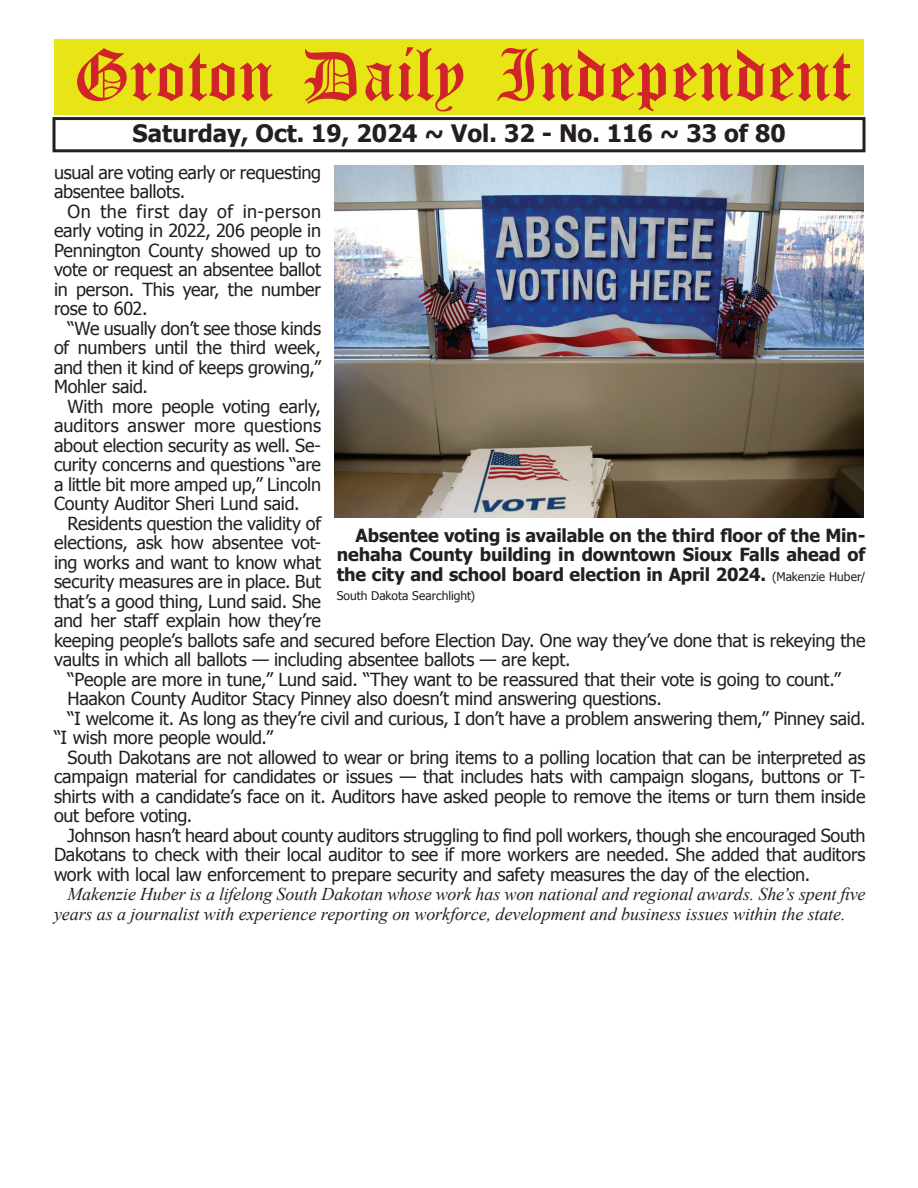
<style>
.page{position:relative;width:918px;height:1188px;background:#fff}
.page>*{position:absolute;margin:0;border:0;box-sizing:border-box;transform-origin:0 0}
.t1{font:54px "Old English Five";color:#d1232a}
.t2{font:700 24px "Tahoma";color:#231f20}
.t3{font:18px/19.5px "Tahoma";letter-spacing:-.015em;color:#231f20;text-align:justify}
.t4{font:italic 18px/19.5px "Times New Roman";letter-spacing:-.005em;color:#231f20}
.t5{font:700 18px/19.5px "Tahoma";letter-spacing:-.01em;color:#231f20;text-align:justify}
.t6{font:12px "Tahoma";color:#231f20}
.s1{font-weight:400;font-size:12px}
</style>
<div class="page">
<div style="left:52px;top:117px;width:814px;height:35px;border:3px solid #231f20"></div>
<div style="left:54px;top:40px;width:810px;height:75px;background:#e7e515"></div>
<img style="left:335px;top:165px;width:528px;height:353px">
<h1 class="t1" style="left:73px;top:50px;width:779px">Groton Daily Independent</h1>
<h2 class="t2" style="left:132px;top:116px;width:655px">Saturday, Oct. 19, 2024 ~ Vol. 32 - No. 116 ~ 33 of 80</h2>
<p class="t3" style="left:54px;top:162px;width:269px">usual are voting early or requesting absentee ballots.</p>
<p class="t3" style="left:54px;top:201px;width:269px;text-indent:14px">On the first day of in-person early voting in 2022, 206 people in Pennington County showed up to vote or request an absentee ballot in person. This year, the number rose to 602.</p>
<p class="t3" style="left:54px;top:318px;width:269px;text-indent:14px">“We usually don’t see those kinds of numbers until the third week, and then it kind of keeps growing,” Mohler said.</p>
<p class="t3" style="left:54px;top:396px;width:269px;text-indent:14px">With more people voting early, auditors answer more questions about election security as well. Se&shy;curity concerns and questions “are a little bit more amped up,” Lincoln County Auditor Sheri Lund said.</p>
<p class="t3" style="left:54px;top:513px;width:813px;text-align:left;text-indent:14px">Residents question the validity of<br>elections, ask how absentee vot-<br>ing works and want to know what<br>security measures are in place. But<br>that’s a good thing, Lund said. She<br>and her staff explain how they’re<br>keeping people’s ballots safe and secured before Election Day. One way they’ve done that is rekeying the vaults in which all ballots — including absentee ballots — are kept.</p>
<p class="t3" style="left:68px;top:669px;width:775px">“People are more in tune,” Lund said. “They want to be reassured that their vote is going to count.”</p>
<p class="t3" style="left:68px;top:688px;width:596px">Haakon County Auditor Stacy Pinney also doesn’t mind answering questions.</p>
<p class="t3" style="left:68px;top:708px;width:800px">“I welcome it. As long as they’re civil and curious, I don’t have a problem answering them,” Pinney said.</p>
<p class="t3" style="left:54px;top:727px;width:220px">“I wish more people would.”</p>
<p class="t3" style="left:68px;top:747px;width:800px">South Dakotans are not allowed to wear or bring items to a polling location that can be interpreted as</p>
<p class="t3" style="left:54px;top:766px;width:813px">campaign material for candidates or issues — that includes hats with campaign slogans, buttons or T-</p>
<p class="t3" style="left:54px;top:786px;width:813px">shirts with a candidate’s face on it. Auditors have asked people to remove the items or turn them inside</p>
<p class="t3" style="left:54px;top:805px;width:140px">out before voting.</p>
<p class="t3" style="left:68px;top:825px;width:799px">Johnson hasn’t heard about county auditors struggling to find poll workers, though she encouraged South</p>
<p class="t3" style="left:54px;top:844px;width:813px">Dakotans to check with their local auditor to see if more workers are needed. She added that auditors</p>
<p class="t3" style="left:54px;top:864px;width:758px">work with local law enforcement to prepare security and safety measures the day of the election.</p>
<p class="t4" style="left:54px;top:884px;width:813px;text-indent:14px">Makenzie Huber is a lifelong South Dakotan whose work has won national and regional awards. She’s spent five years as a journalist with experience reporting on workforce, development and business issues within the state.</p>
<p class="t5" style="left:337px;top:524px;width:530px;text-indent:19px">Absentee voting is available on the third floor of the Min&shy;nehaha County building in downtown Sioux Falls ahead of the city and school board election in April 2024. <span class="s1">(Makenzie Huber/</span></p>
<p class="t6" style="left:337px;top:588px;width:140px">South Dakota Searchlight)</p>
</div>
